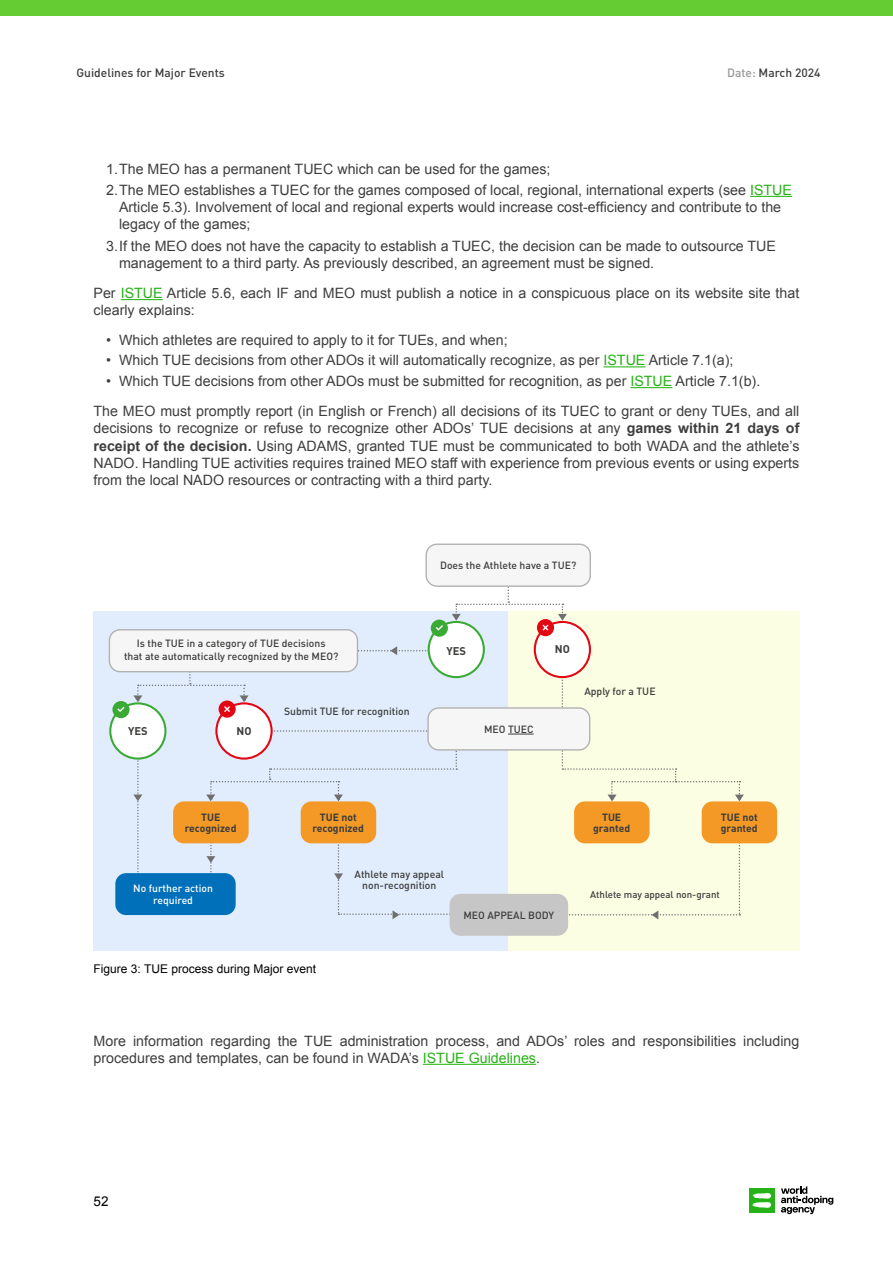
<style>
.page{position:relative;width:893px;height:1263px;background:#fff}
.page>*{position:absolute;margin:0;border:0;box-sizing:border-box;transform-origin:0 0}
.t1{font:14.25px/17.2px "Arial";color:#3e3e3e}
.t2{font:13.5px "Arial";color:#000}
.t3{font:500 12px "DIN Pro";color:#3e3e3e}
.t4{font:12px "Arial";color:#000}
.t5{font:700 11.1px "DIN Pro";color:#3c3c3b}
.t6{font:500 10.35px/12.5px "DIN Pro";color:#3c3c3b;text-align:center}
.t7{font:700 10.35px/11.1px "DIN Pro";color:#3c3c3b;text-align:center}
.t8{font:500 10.35px/12.5px "DIN Pro";color:#fff;text-align:center}
.t9{font:500 9.75px "DIN Pro";color:#3c3c3b}
.s1{color:#999}
.s2{color:#25b216}
.s3{font-weight:700}
</style>
<div class="page">
<div style="left:0;top:0;width:893px;height:16px;background:#6c3"></div>
<svg style="left:781px;top:1186px;width:52px;height:28px"></svg>
<div style="left:749px;top:1188px;width:26px;height:24px;background:#26b317"></div>
<svg style="left:752px;top:1193px;width:19px;height:15px"></svg>
<hr style="left:750px;top:196px;width:42px;height:1px;background:#25b216">
<hr style="left:121px;top:299px;width:42px;height:1px;background:#25b216">
<hr style="left:603px;top:366px;width:42px;height:1px;background:#25b216">
<hr style="left:630px;top:387px;width:42px;height:1px;background:#25b216">
<hr style="left:423px;top:1064px;width:113px;height:1px;background:#25b216">
<div style="left:94px;top:611px;width:414px;height:339px;background:#e1edfd"></div>
<div style="left:508px;top:611px;width:291px;height:339px;background:#fbfee3"></div>
<div style="left:429px;top:622px;width:55px;height:55px;background:#fff;border-radius:50%"></div>
<div style="left:428px;top:621px;width:57px;height:57px;border:2px solid #3aaa35;border-radius:50%"></div>
<div style="left:535px;top:622px;width:55px;height:55px;background:#fff;border-radius:50%"></div>
<div style="left:534px;top:621px;width:57px;height:57px;border:2px solid #e30613;border-radius:50%"></div>
<div style="left:537px;top:619px;width:17px;height:17px;background:#e30613;border-radius:50%"></div>
<div style="left:431px;top:619px;width:17px;height:18px;background:#3aaa35;border-radius:50%"></div>
<svg style="left:436px;top:625px;width:7px;height:6px"></svg>
<div style="left:426px;top:544px;width:164px;height:42px;background:#f6f6f6;border-radius:11px"></div>
<div style="left:425px;top:543px;width:166px;height:44px;border:1px solid #b2b2b2;border-radius:11px"></div>
<div style="left:115px;top:873px;width:121px;height:42px;background:#0070ba;border-radius:11px"></div>
<div style="left:109px;top:630px;width:248px;height:42px;background:#f6f6f6;border-radius:11px"></div>
<div style="left:109px;top:629px;width:249px;height:43px;border:1px solid #b2b2b2;border-radius:11px"></div>
<div style="left:428px;top:708px;width:162px;height:42px;background:#f6f6f6;border-radius:11px"></div>
<div style="left:427px;top:707px;width:163px;height:43px;border:1px solid #b2b2b2;border-radius:11px"></div>
<div style="left:110px;top:703px;width:55px;height:55px;background:#fff;border-radius:50%"></div>
<div style="left:109px;top:702px;width:57px;height:58px;border:2px solid #3aaa35;border-radius:50%"></div>
<div style="left:112px;top:701px;width:18px;height:17px;background:#3aaa35;border-radius:50%"></div>
<svg style="left:117px;top:706px;width:8px;height:6px"></svg>
<svg style="left:508px;top:734px;width:26px;height:1px"></svg>
<div style="left:450px;top:894px;width:118px;height:42px;background:#c6c6c6;border-radius:11px"></div>
<div style="left:574px;top:801px;width:76px;height:42px;background:#f49926;border-radius:11px"></div>
<div style="left:702px;top:801px;width:75px;height:42px;background:#f49926;border-radius:11px"></div>
<svg style="left:452px;top:585px;width:115px;height:47px"></svg>
<svg style="left:562px;top:665px;width:182px;height:136px"></svg>
<svg style="left:560px;top:833px;width:180px;height:86px"></svg>
<svg style="left:133px;top:646px;width:343px;height:273px"></svg>
<p class="t3" style="left:77px;top:65px;width:150px">Guidelines for Major Events</p>
<p class="t3" style="left:727px;top:65px;width:95px"><span class="s1">Date:</span> March 2024</p>
<p class="t1" style="left:106px;top:159px;width:687px;line-height:20.7px">1.The MEO has a permanent TUEC which can be used for the games;<br>2.The MEO establishes a TUEC for the games composed of local, regional, international experts (see <span class="s2">ISTUE</span></p>
<p class="t1" style="left:119px;top:199px;width:664px">Article 5.3). Involvement of local and regional experts would increase cost-efficiency and contribute to the legacy of the games;</p>
<p class="t1" style="left:119px;top:237px;width:658px;text-indent:-13px">3.If the MEO does not have the capacity to establish a TUEC, the decision can be made to outsource TUE management to a third party. As previously described, an agreement must be signed.</p>
<p class="t1" style="left:94px;top:285px;width:707px">Per <span class="s2">ISTUE</span> Article 5.6, each IF and MEO must publish a notice in a conspicuous place on its website site that clearly explains:</p>
<p class="t1" style="left:106px;top:331px;width:403px">• Which athletes are required to apply to it for TUEs, and when;</p>
<p class="t1" style="left:106px;top:352px;width:629px">• Which TUE decisions from other ADOs it will automatically recognize, as per <span class="s2">ISTUE</span> Article 7.1(a);</p>
<p class="t1" style="left:94px;top:366px;width:707px;line-height:30px;text-indent:13px">• Which TUE decisions from other ADOs must be submitted for recognition, as per <span class="s2">ISTUE</span> Article 7.1(b).<br>The MEO must promptly report (in English or French) all decisions of its TUEC to grant or deny TUEs, and all</p>
<p class="t1" style="left:94px;top:420px;width:707px;text-align:justify">decisions to recognize or refuse to recognize other ADOs’ TUE decisions at any <span class="s3">games within 21 days of receipt of the decision.</span> Using ADAMS, granted TUE must be communicated to both WADA and the athlete’s NADO. Handling TUE activities requires trained MEO staff with experience from previous events or using experts from the local NADO resources or contracting with a third party.</p>
<p class="t6" style="left:124px;top:637px;width:216px">Is the TUE in a category of TUE decisions<br>that ate automatically recognized by the MEO?</p>
<p class="t5" style="left:128px;top:723px;width:21px">YES</p>
<p class="t5" style="left:236px;top:723px;width:17px">NO</p>
<p class="t6" style="left:284px;top:705px;width:127px">Submit TUE for recognition</p>
<p class="t6" style="left:440px;top:558px;width:138px">Does the Athlete have a TUE?</p>
<p class="t5" style="left:446px;top:643px;width:21px">YES</p>
<p class="t5" style="left:555px;top:642px;width:17px">NO</p>
<p class="t6" style="left:484px;top:722px;width:51px">MEO TUEC</p>
<p class="t6" style="left:584px;top:684px;width:73px">Apply for a TUE</p>
<p class="t7" style="left:185px;top:811px;width:53px">TUE recognized</p>
<p class="t7" style="left:312px;top:811px;width:53px">TUE not recognized</p>
<p class="t7" style="left:593px;top:811px;width:39px">TUE granted</p>
<p class="t7" style="left:721px;top:811px;width:39px;text-align:left">TUE not granted</p>
<p class="t8" style="left:133px;top:881px;width:81px">No further action required</p>
<p class="t4" style="left:94px;top:960px;width:224px">Figure 3: TUE process during Major event</p>
<p class="t6" style="left:355px;top:868px;width:91px;line-height:11.1px">Athlete may appeal non-recognition</p>
<p class="t6" style="left:463px;top:908px;width:92px">MEO APPEAL BODY</p>
<p class="t9" style="left:590px;top:887px;width:131px">Athlete may appeal non-grant</p>
<p class="t1" style="left:94px;top:1032px;width:707px">More information regarding the TUE administration process, and ADOs’ roles and responsibilities including procedures and templates, can be found in WADA’s <span class="s2">ISTUE Guidelines</span>.</p>
<p class="t2" style="left:94px;top:1192px;width:17px">52</p>
</div>
